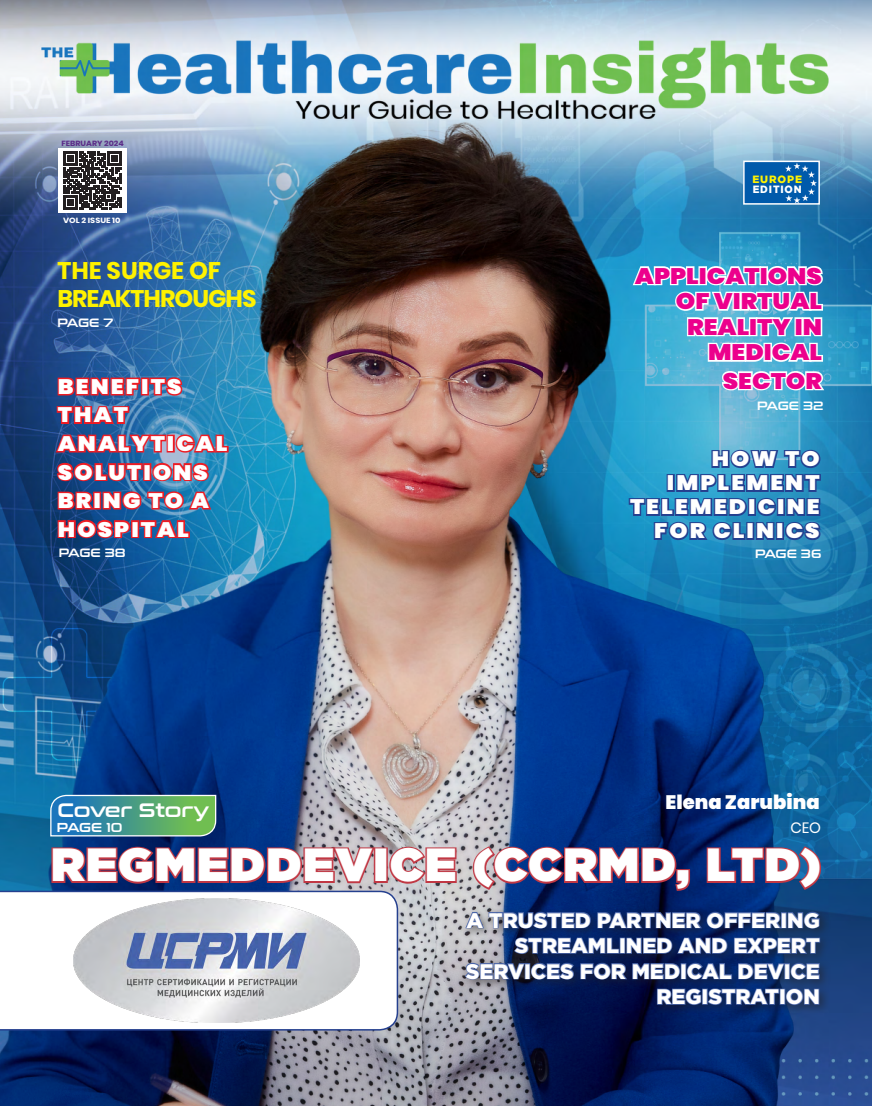
<style>
.page{position:relative;width:872px;height:1106px;background:#fff}
.page>*{position:absolute;margin:0;border:0;box-sizing:border-box;transform-origin:0 0}
.t1{font:900 46.5px "Gotham";letter-spacing:.03em;color:#fff}
.t2{font:700 24px/28.5px "Poppins";letter-spacing:-.04em;color:#fff200}
.t3{font:900 22.5px/25.5px "Poppins";color:#ec008c;text-align:right;scale:1.1 1}
.t4{font:900 21px/28.5px "Poppins";letter-spacing:.09em;color:#fff;text-align:right;scale:1.1 1}
.t5{font:900 21px/25.5px "Gotham";color:#fff;text-align:right}
.t6{font:900 19.5px "Poppins";color:#fff}
.t7{font:19.35px "Conthrax Sb";color:#fff}
.t8{font:15px "Poppins";color:#fff}
.t9{font:12.9px "Conthrax Sb";letter-spacing:-.02em;color:#fff}
.t10{font:12px "Conthrax Sb";letter-spacing:-.04em;color:#fff}
.t11{font:900 10.5px "Gotham";letter-spacing:.085em;color:#fff;scale:.96 1}
.t12{font:900 10.5px "Gotham";letter-spacing:.085em;color:#fff200}
.t13{font:700 7.5px "Poppins";color:#5b2c88;scale:1.07 1}
.t14{font:700 7.5px "Poppins";color:#fff;scale:1.11 1}
</style>
<div class="page">
<img style="left:0;top:0;width:872px;height:1106px">
<svg style="left:50px;top:794px;width:167px;height:43px;background:#509c8d"></svg>
<svg style="left:0;top:890px;width:399px;height:141px"></svg>
<img style="left:73px;top:898px;width:286px;height:124px">
<div style="left:58px;top:148px;width:68px;height:64px;background:#fff"></div>
<svg style="left:63px;top:151px;width:59px;height:58px"></svg>
<svg style="left:627px;top:444px;width:196px;height:98px;background:#2a78b2"></svg>
<div style="left:460px;top:906px;width:371px;height:110px;background:#231f20;opacity:.55"></div>
<svg style="left:464px;top:911px;width:356px;height:18px;background:#2f467b"></svg>
<svg style="left:513px;top:936px;width:308px;height:19px;background:#223a73"></svg>
<svg style="left:464px;top:962px;width:356px;height:18px;background:#2c4175"></svg>
<svg style="left:656px;top:987px;width:164px;height:19px;background:#253e77"></svg>
<svg style="left:50px;top:845px;width:327px;height:40px;background:#63456f"></svg>
<div style="left:374px;top:847px;width:14px;height:36px;border:3px solid #c13844"></div>
<svg style="left:388px;top:845px;width:70px;height:40px;background:#c08f96"></svg>
<svg style="left:471px;top:844px;width:220px;height:48px;background:#4c3c6e"></svg>
<svg style="left:705px;top:844px;width:117px;height:48px;background:#393e77"></svg>
<svg style="left:630px;top:264px;width:195px;height:129px"></svg>
<svg style="left:56px;top:375px;width:85px;height:22px;background:#9a3655"></svg>
<div style="left:141px;top:377px;width:8px;height:18px;border:3px solid #ed1c24"></div>
<svg style="left:148px;top:375px;width:37px;height:23px"></svg>
<svg style="left:55px;top:404px;width:76px;height:22px;background:#894063"></svg>
<img style="left:54px;top:432px;width:176px;height:51px">
<svg style="left:56px;top:489px;width:157px;height:51px;background:#6d476e"></svg>
<img style="left:746px;top:164px;width:71px;height:38px">
<div style="left:743px;top:161px;width:77px;height:44px;border:2px solid #fff"></div>
<p class="t13" style="left:61px;top:139px;width:60px">FEBRUARY 2024</p>
<p class="t14" style="left:63px;top:216px;width:53px">VOL 2 ISSUE 10</p>
<p class="t2" style="left:57px;top:256px;width:200px">THE SURGE OF<br>BREAKTHROUGHS</p>
<p class="t10" style="left:57px;top:313px;width:57px">PAGE 7</p>
<p class="t12" style="left:752px;top:173px;width:51px">EUROPE</p>
<p class="t11" style="left:752px;top:183px;width:53px">EDITION</p>
<p class="t3" style="left:635px;top:263px;width:171px">APPLICATIONS<br>OF VIRTUAL<br>REALITY IN<br>MEDICAL</p>
<p class="t4" style="left:58px;top:372px;width:114px">BENEFITS</p>
<p class="t3" style="left:722px;top:368px;width:92px">SECTOR</p>
<p class="t4" style="left:58px;top:401px;width:156px;text-align:left">THAT<br>ANALYTICAL<br>SOLUTIONS<br>BRING TO A<br>HOSPITAL</p>
<p class="t10" style="left:757px;top:396px;width:68px">PAGE 32</p>
<p class="t4" style="left:630px;top:447px;width:174px;line-height:24px">HOW TO<br>IMPLEMENT<br>TELEMEDICINE<br>FOR CLINICS</p>
<p class="t10" style="left:59px;top:543px;width:68px">PAGE 38</p>
<p class="t7" style="left:57px;top:795px;width:153px">Cover Story</p>
<p class="t9" style="left:57px;top:817px;width:67px">PAGE 10</p>
<p class="t10" style="left:755px;top:545px;width:68px">PAGE 36</p>
<p class="t6" style="left:665px;top:791px;width:155px">Elena Zarubina</p>
<p class="t8" style="left:790px;top:818px;width:32px">CEO</p>
<p class="t1" style="left:51px;top:831px;width:771px">REGMEDDEVICE (CCRMD, LTD)</p>
<p class="t5" style="left:465px;top:906px;width:356px">A TRUSTED PARTNER OFFERING<br>STREAMLINED AND EXPERT<br>SERVICES FOR MEDICAL DEVICE<br>REGISTRATION</p>
</div>
